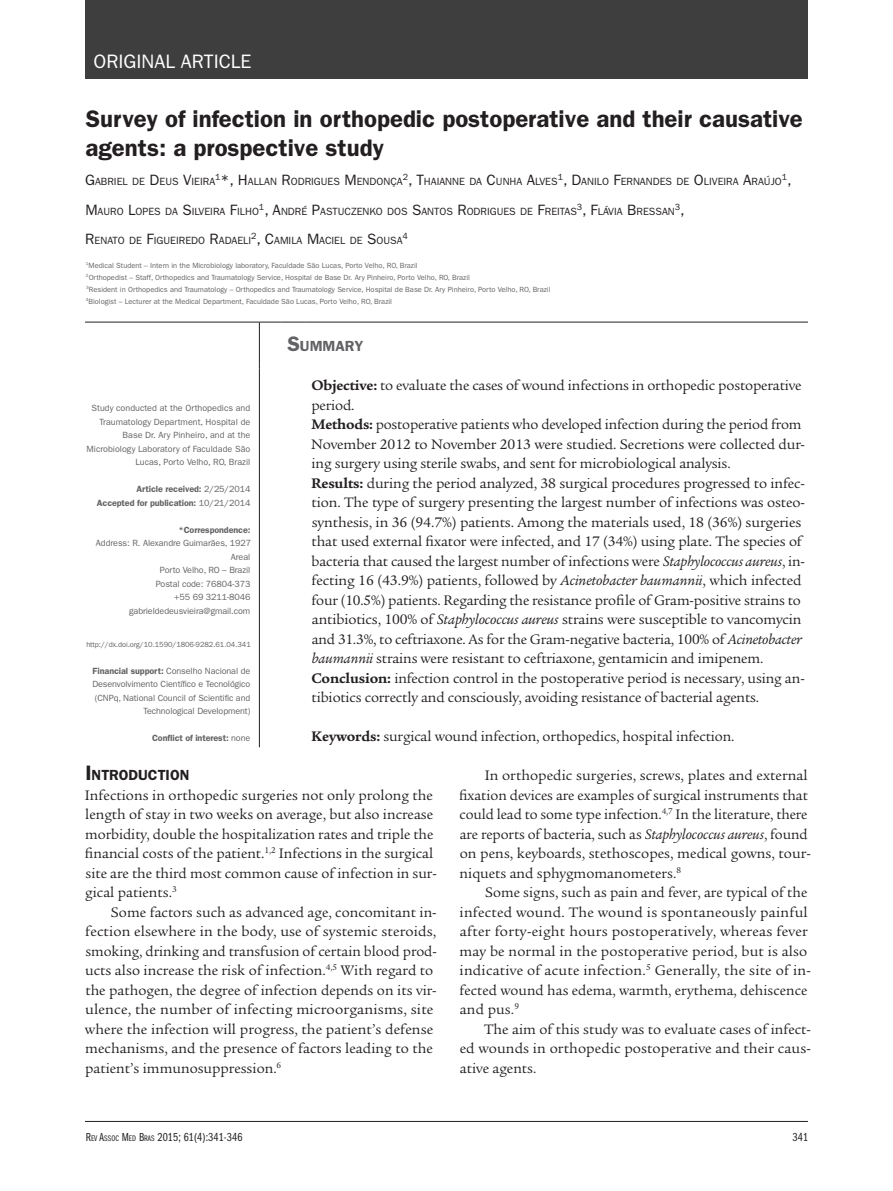
<style>
.page{position:relative;width:893px;height:1191px;background:#fff}
.page>*{position:absolute;margin:0;border:0;box-sizing:border-box;transform-origin:0 0}
.Seção_tit{font:600 24px/29.2px "ITC Franklin Gothic Std";color:#231f20}
.Seção{font:19.5px "ITC Franklin Gothic Std";color:#fff}
.Texto_s_recuo{font:15px/19.5px "Legacy Serif Std";letter-spacing:-.01em;color:#231f20}
.Texto_c__recuo{font:15px/19.5px "Legacy Serif Std";letter-spacing:.005em;color:#231f20}
.Tit1{font:600 14.7px "ITC Franklin Gothic Std";color:#231f20}
.t1{font:600 14.7px "ITC Franklin Gothic Std";color:#636366}
.Cabeço_rodapé{font:12px "ITC Franklin Gothic Std Bk Cp";letter-spacing:.01em;color:#231f20}
.Seção_créditos{font:10.5px "ITC Franklin Gothic Std";color:#231f20}
.t2{font:9px/13.5px "ITC Franklin Gothic Std";letter-spacing:-.01em;color:#636366;text-align:right}
.t3{font:600 9px "ITC Franklin Gothic Std";letter-spacing:-.01em;color:#636366}
.Seção_créditos-2{font:9px "ITC Franklin Gothic Std";color:#231f20}
.Seção_titulação{font:7.5px "ITC Franklin Gothic Std";color:#636366}
.DOI{font:7.5px "ITC Franklin Gothic Std";letter-spacing:-.01em;color:#636366}
.s1{font-size:15px}
.s2{font-size:21px}
.s3{font-weight:400}
.s4{font-weight:600}
.s5{font-weight:700}
.s6{font-style:italic}
.s7{font-size:8.4px}
</style>
<div class="page">
<hr style="left:85px;top:78px;width:723px;height:1px;background:#231f20">
<hr style="left:85px;top:1121px;width:723px;height:1px;background:#231f20">
<div style="left:85px;top:0;width:723px;height:78px;background:#3e3e3f"></div>
<hr style="left:259px;top:322px;width:1px;height:42px;background:#231f20">
<hr style="left:259px;top:368px;width:1px;height:379px;background:#231f20">
<hr style="left:85px;top:322px;width:174px;height:1px;background:#231f20">
<svg style="left:259px;top:322px;width:46px;height:1px"></svg>
<hr style="left:305px;top:322px;width:503px;height:1px;background:#231f20">
<p class="Seção" style="left:94px;top:50px;width:159px">ORIGINAL ARTICLE</p>
<p class="Seção_tit" style="left:86px;top:104px;width:719px">Survey of infection in orthopedic postoperative and their causative agents: a prospective study</p>
<p class="Seção_créditos" style="left:85px;top:176px;width:698px"><span class="s1">G</span>ABRIEL DE <span class="s1">D</span>EUS <span class="s1">V</span>IEIRA<sup>1</sup><span class="s1">*, H</span>ALLAN <span class="s1">R</span>ODRIGUES <span class="s1">M</span> ENDONÇA<sup>2</sup><span class="s1">, T</span>HAIANNE DA <span class="s1">C</span>UNHA <span class="s1">A</span>LVES<sup>1</sup><span class="s1">, D</span>ANILO <span class="s1">F</span>ERNANDES DE <span class="s1">O</span>LIVEIRA <span class="s1">A</span>RAÚJO</p>
<p class="Seção_créditos-2" style="left:782px;top:172px;width:11px">1<span class="s1">,</span></p>
<p class="Seção_créditos" style="left:85px;top:205px;width:591px"><span class="s1">M</span>AURO <span class="s1">L</span>OPES DA <span class="s1">S</span>ILVEIRA <span class="s1">F</span>ILHO<sup>1</sup><span class="s1">, A</span>NDRÉ <span class="s1">P</span>ASTUCZENKO DOS <span class="s1">S</span>ANTOS <span class="s1">R</span>ODRIGUES DE <span class="s1">F</span>REITAS<sup>3</sup><span class="s1">, F</span>LÁVIA <span class="s1">B</span>RESSAN</p>
<p class="Seção_créditos-2" style="left:675px;top:201px;width:11px">3<span class="s1">,</span></p>
<p class="Seção_créditos" style="left:85px;top:234px;width:319px"><span class="s1">R</span> ENATO DE <span class="s1">F</span>IGUEIREDO <span class="s1">R</span>ADAELI<sup>2</sup><span class="s1">, C</span>AMILA <span class="s1">M</span>ACIEL DE <span class="s1">S</span>OUSA</p>
<p class="Seção_créditos-2" style="left:403px;top:231px;width:7px">4</p>
<p class="Seção_titulação" style="left:86px;top:261px;width:333px"><sup>1</sup>Medical Student – Intern in the Microbiology laboratory, Faculdade São Lucas, Porto Velho, RO, Brazil</p>
<p class="Seção_titulação" style="left:86px;top:273px;width:385px"><sup>2</sup>Orthopedist – Staff, Orthopedics and Traumatology Service, Hospital de Base Dr. Ary Pinheiro, Porto Velho, RO, Brazil</p>
<p class="Seção_titulação" style="left:86px;top:285px;width:466px"><sup>3</sup>Resident in Orthopedics and Traumatology – Orthopedics and Traumatology Service, Hospital de Base Dr. Ary Pinheiro, Porto Velho, RO, Brazil</p>
<p class="Seção_titulação" style="left:86px;top:297px;width:308px"><sup>4</sup>Biologist – Lecturer at the Medical Department, Faculdade São Lucas, Porto Velho, RO, Brazil</p>
<p class="t1" style="left:287px;top:337px;width:77px"><span class="s2">S</span>UMMARY</p>
<p class="t2" style="left:86px;top:401px;width:165px">Study conducted at the Orthopedics and Traumatology Department, Hospital de Base Dr. Ary Pinheiro, and at the Microbiology Laboratory of Faculdade São Lucas, Porto Velho, RO, Brazil</p>
<p class="t3" style="left:136px;top:484px;width:116px">Article received: <span class="s3">2/25/2014</span></p>
<p class="t3" style="left:97px;top:497px;width:155px">Accepted for publication: <span class="s3">10/21/2014</span></p>
<p class="t3" style="left:178px;top:524px;width:74px">*Correspondence:</p>
<p class="t2" style="left:96px;top:536px;width:157px">Address: R. Alexandre Guimarães, 1927<br>Areal</p>
<p class="t2" style="left:160px;top:563px;width:92px">Porto Velho, RO – Brazil</p>
<p class="t2" style="left:156px;top:577px;width:96px">Postal code: 76804-373</p>
<p class="t2" style="left:174px;top:590px;width:78px">+55 69 3211-8046</p>
<p class="t2" style="left:129px;top:604px;width:123px">gabrieldedeusvieira@gmail.com</p>
<p class="DOI" style="left:86px;top:640px;width:166px">http://dx.doi.org/10.1590/1806-9282.61.04.341</p>
<p class="t2" style="left:92px;top:664px;width:160px"><span class="s4">Financial support:</span> Conselho Nacional de Desenvolvimento Científico e Tecnológico (CNPq, National Council of Scientific and Technological Development)</p>
<p class="t3" style="left:152px;top:733px;width:100px">Conflict of interest: <span class="s3">none</span></p>
<p class="Texto_s_recuo" style="left:311px;top:376px;width:492px"><span class="s5">Objective:</span> to evaluate the cases of wound infections in orthopedic postoperative period.</p>
<p class="Texto_s_recuo" style="left:311px;top:415px;width:495px"><span class="s5">Methods:</span> postoperative patients who developed infection during the period from<br>November 2012 to November 2013 were studied. Secretions were collected dur&shy;ing surgery using sterile swabs, and sent for microbiological analysis.</p>
<p class="Texto_s_recuo" style="left:311px;top:473px;width:495px"><span class="s5">Results:</span> during the period analyzed, 38 surgical procedures progressed to infec&shy;tion. The type of surgery presenting the largest number of infections was osteo&shy;synthesis, in 36 (94.7%) patients. Among the materials used, 18 (36%) surgeries that used external fixator were infected, and 17 (34%) using plate. The species of bacteria that caused the largest number of infections were <span class="s6">Staphylococcus aureus</span>, in&shy;fecting 16 (43.9%) patients, followed by <span class="s6">Acinetobacter baumannii</span>, which infected four (10.5%) patients. Regarding the resistance profile of Gram-positive strains to antibiotics, 100% of <span class="s6">Staphylococcus aureus</span> strains were susceptible to vancomycin and 31.3%, to ceftriaxone. As for the Gram-negative bacteria, 100% of <span class="s6">Acinetobacter baumannii</span> strains were resistant to ceftriaxone, gentamicin and imipenem.</p>
<p class="Texto_s_recuo" style="left:311px;top:668px;width:495px"><span class="s5">Conclusion:</span> infection control in the postoperative period is necessary, using an&shy;tibiotics correctly and consciously, avoiding resistance of bacterial agents.</p>
<p class="Texto_s_recuo" style="left:311px;top:727px;width:425px"><span class="s5">Keywords:</span> surgical wound infection, orthopedics, hospital infection.</p>
<p class="Tit1" style="left:85px;top:766px;width:106px"><span class="s2">I</span> NTRODUCTION</p>
<p class="Texto_s_recuo" style="left:85px;top:785px;width:353px">Infections in orthopedic surgeries not only prolong the length of stay in two weeks on average, but also increase morbidity, double the hospitalization rates and triple the financial costs of the patient.<sup>1,2</sup> Infections in the surgical site are the third most common cause of infection in sur&shy;gical patients.<sup>3</sup></p>
<p class="Texto_c__recuo" style="left:85px;top:902px;width:353px;text-indent:26px">Some factors such as advanced age, concomitant in&shy;fection elsewhere in the body, use of systemic steroids, smoking, drinking and transfusion of certain blood prod&shy;ucts also increase the risk of infection.<sup>4,5</sup> With regard to the pathogen, the degree of infection depends on its vir&shy;ulence, the number of infecting microorganisms, site where the infection will progress, the patient’s defense mechanisms, and the presence of factors leading to the patient’s immunosuppression.<sup>6</sup></p>
<p class="Texto_c__recuo" style="left:459px;top:766px;width:353px;text-indent:26px">In orthopedic surgeries, screws, plates and external fixation devices are examples of surgical instruments that could lead to some type infection.<sup>4,7</sup> In the literature, there are reports of bacteria, such as <span class="s6">Staphylococcus aureus</span>, found on pens, keyboards, stethoscopes, medical gowns, tour&shy;niquets and sphygmomanometers.<sup>8</sup></p>
<p class="Texto_c__recuo" style="left:459px;top:883px;width:353px;text-indent:26px">Some signs, such as pain and fever, are typical of the infected wound. The wound is spontaneously painful after forty-eight hours postoperatively, whereas fever may be normal in the postoperative period, but is also indicative of acute infection.<sup>5</sup> Generally, the site of in&shy;fected wound has edema, warmth, erythema, dehiscence and pus.<sup>9</sup></p>
<p class="Texto_c__recuo" style="left:460px;top:1019px;width:353px;text-align:justify;text-indent:24px">The aim of this study was to evaluate cases of infect&shy;ed wounds in orthopedic postoperative and their caus&shy;ative agents.</p>
<p class="Cabeço_rodapé" style="left:86px;top:1130px;width:158px">R<span class="s7">EV</span> A<span class="s7">SSOC</span> M <span class="s7">ED</span> B<span class="s7">RAS</span> 2015; 61(4):341-346</p>
<p class="Cabeço_rodapé" style="left:792px;top:1130px;width:17px">341</p>
</div>
